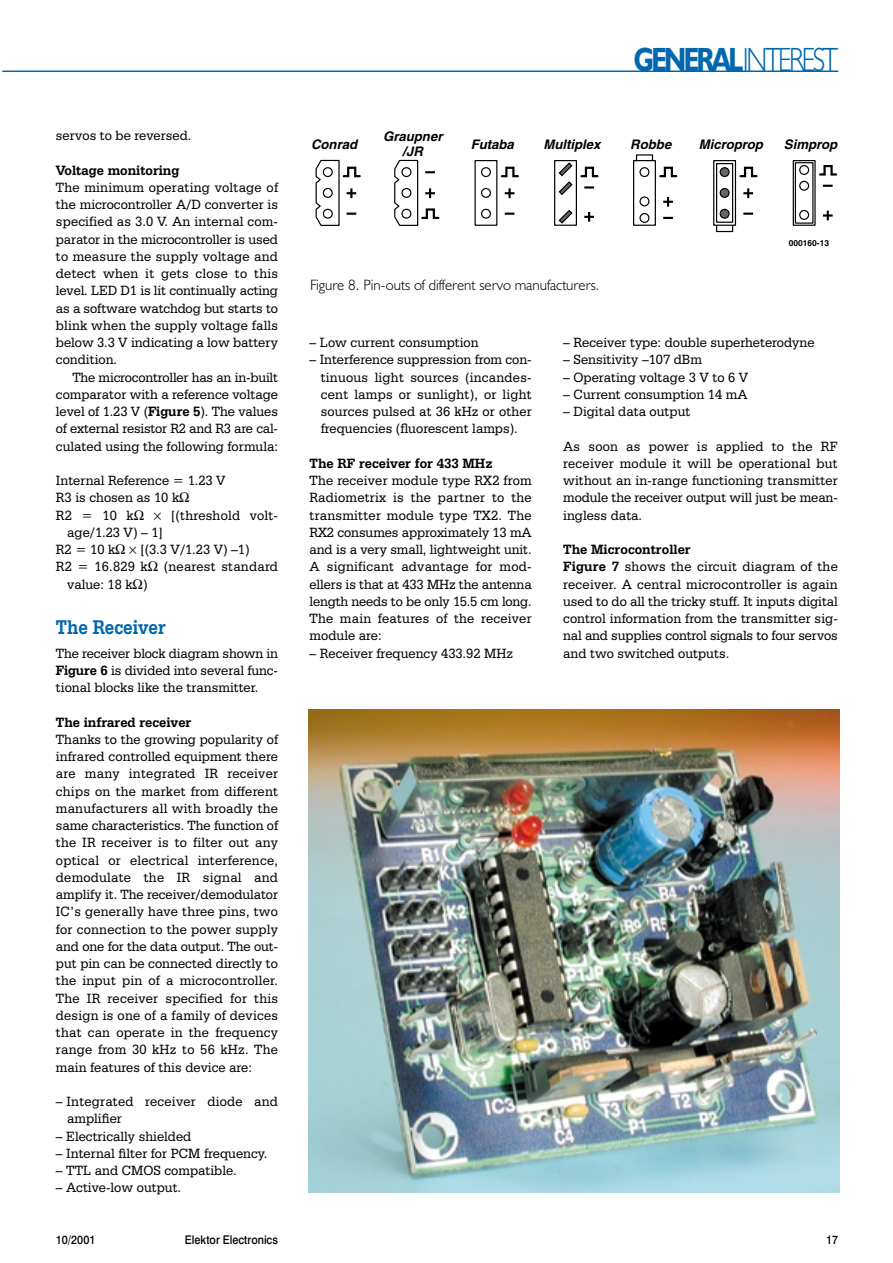
<style>
.page{position:relative;width:893px;height:1263px;background:#fff}
.page>*{position:absolute;margin:0;border:0;box-sizing:border-box;transform-origin:0 0}
.t1{font:300 33.75px "Humanist 521 BT";letter-spacing:-.09em;color:#0067af;scale:.8 1}
.t2{font:700 21px "Serifa BT";color:#0067af;scale:.85 1}
.t3{font:300 15px "Humanist 521 BT";color:#000}
.t4{font:14.25px/17.2px "Serifa BT";color:#000;text-align:justify;scale:.95 1}
.t5{font:700 14.25px "Serifa BT";color:#000;scale:.95 1}
.t6{font:italic 700 13.2px/14.4px "Helvetica";color:#000;text-align:center}
.t7{font:500 12px "Swiss 721 BT";color:#000;scale:.9 1}
.t8{font:700 8.4px "Helvetica";color:#000}
.s1{font-weight:700}
</style>
<div class="page">
<hr style="left:2px;top:70px;width:836px;height:2px;background:#0067af">
<svg style="left:315px;top:159px;width:46px;height:67px"></svg>
<svg style="left:481px;top:167px;width:10px;height:52px"></svg>
<svg style="left:504px;top:188px;width:10px;height:10px"></svg>
<svg style="left:504px;top:213px;width:10px;height:2px"></svg>
<svg style="left:500px;top:166px;width:19px;height:12px"></svg>
<svg style="left:394px;top:159px;width:46px;height:67px"></svg>
<svg style="left:635px;top:154px;width:123px;height:79px"></svg>
<div style="left:633px;top:160px;width:23px;height:66px;border:1px solid #000"></div>
<svg style="left:792px;top:160px;width:46px;height:66px"></svg>
<svg style="left:584px;top:212px;width:10px;height:10px"></svg>
<svg style="left:584px;top:186px;width:10px;height:3px"></svg>
<svg style="left:580px;top:166px;width:19px;height:12px"></svg>
<div style="left:554px;top:160px;width:23px;height:66px;border:1px solid #000"></div>
<svg style="left:557px;top:161px;width:16px;height:34px"></svg>
<svg style="left:557px;top:209px;width:16px;height:16px"></svg>
<img style="left:308px;top:710px;width:531px;height:482px">
<p class="t4" style="left:56px;top:128px;width:144px">servos to be reversed.</p>
<p class="t5" style="left:56px;top:165px;width:131px">Voltage monitoring</p>
<p class="t4" style="left:56px;top:180px;width:235px">The minimum operating voltage of the microcontroller A/D converter is specified as 3.0 V. An internal com&shy;parator in the microcontroller is used to measure the supply voltage and detect when it gets close to this level. LED D1 is lit continually acting as a software watchdog but starts to blink when the supply voltage falls below 3.3 V indicating a low battery condition.</p>
<p class="t4" style="left:56px;top:370px;width:235px;text-indent:16px">The microcontroller has an in-built comparator with a reference voltage level of 1.23 V (<span class="s1">Figure 5</span>). The values of external resistor R2 and R3 are cal&shy;culated using the following formula:</p>
<p class="t4" style="left:56px;top:473px;width:180px;text-align:left">Internal Reference = 1.23 V<br>R3 is chosen as 10 k<br>R2 = 10 k</p>
<p class="t4" style="left:171px;top:508px;width:114px">[(threshold volt-</p>
<p class="t4" style="left:56px;top:525px;width:114px;text-indent:11px">age/1.23 V) – 1]<br>R2 = 10 k</p>
<p class="t4" style="left:140px;top:542px;width:117px">[(3.3 V/1.23 V) –1)</p>
<p class="t4" style="left:56px;top:559px;width:235px">R2 = 16.829 k (nearest standard</p>
<p class="t4" style="left:67px;top:577px;width:86px">value: 18 k )</p>
<h2 class="t2" style="left:56px;top:619px;width:131px">The Receiver</h2>
<p class="t4" style="left:56px;top:646px;width:235px">The receiver block diagram shown in <span class="s1">Figure 6</span> is divided into several func&shy;tional blocks like the transmitter.</p>
<p class="t5" style="left:56px;top:717px;width:144px">The infrared receiver</p>
<p class="t4" style="left:56px;top:732px;width:235px">Thanks to the growing popularity of infrared controlled equipment there are many integrated IR receiver chips on the market from different manufacturers all with broadly the same characteristics. The function of the IR receiver is to filter out any optical or electrical interference, demodulate the IR signal and amplify it. The receiver/demodulator IC’s generally have three pins, two for connection to the power supply and one for the data output. The out&shy;put pin can be connected directly to the input pin of a microcontroller.<br>The IR receiver specified for this design is one of a family of devices that can operate in the frequency range from 30 kHz to 56 kHz. The main features of this device are:</p>
<p class="t4" style="left:67px;top:1094px;width:223px;text-indent:-11px">– Integrated receiver diode and amplifier</p>
<p class="t4" style="left:56px;top:1129px;width:144px">– Electrically shielded</p>
<p class="t4" style="left:56px;top:1146px;width:224px">– Internal filter for PCM frequency.</p>
<p class="t4" style="left:56px;top:1163px;width:192px">– TTL and CMOS compatible.</p>
<p class="t4" style="left:56px;top:1180px;width:133px">– Active-low output.</p>
<h1 class="t1" style="left:634px;top:47px;width:257px"><span class="s1">GENERAL</span>INTEREST</h1>
<p class="t6" style="left:383px;top:131px;width:64px">Graupner /JR</p>
<p class="t6" style="left:543px;top:139px;width:61px">Multiplex</p>
<p class="t6" style="left:630px;top:139px;width:45px">Robbe</p>
<p class="t6" style="left:699px;top:139px;width:68px">Microprop</p>
<p class="t6" style="left:783px;top:139px;width:57px">Simprop</p>
<p class="t6" style="left:311px;top:139px;width:50px">Conrad</p>
<p class="t6" style="left:470px;top:139px;width:47px">Futaba</p>
<p class="t3" style="left:310px;top:279px;width:291px">Figure 8. Pin-outs of different servo manufacturers.</p>
<p class="t8" style="left:788px;top:240px;width:42px">000160-13</p>
<p class="t4" style="left:309px;top:335px;width:179px">– Low current consumption</p>
<p class="t4" style="left:321px;top:352px;width:223px;text-indent:-11px">– Interference suppression from con&shy;tinuous light sources (incandes&shy;cent lamps or sunlight), or light sources pulsed at 36 kHz or other frequencies (fluorescent lamps).</p>
<p class="t5" style="left:309px;top:458px;width:194px">The RF receiver for 433 MHz</p>
<p class="t4" style="left:309px;top:473px;width:235px">The receiver module type RX2 from Radiometrix is the partner to the transmitter module type TX2. The RX2 consumes approximately 13 mA and is a very small, lightweight unit.<br>A significant advantage for mod&shy;ellers is that at 433 MHz the antenna length needs to be only 15.5 cm long.<br>The main features of the receiver module are:</p>
<p class="t4" style="left:309px;top:646px;width:215px">– Receiver frequency 433.92 MHz</p>
<p class="t4" style="left:563px;top:335px;width:266px">– Receiver type: double superheterodyne</p>
<p class="t4" style="left:563px;top:352px;width:148px">– Sensitivity –107 dBm</p>
<p class="t4" style="left:563px;top:370px;width:196px">– Operating voltage 3 V to 6 V</p>
<p class="t4" style="left:563px;top:387px;width:196px">– Current consumption 14 mA</p>
<p class="t4" style="left:563px;top:404px;width:135px">– Digital data output</p>
<p class="t4" style="left:563px;top:439px;width:290px">As soon as power is applied to the RF receiver module it will be operational but without an in-range functioning transmitter module the receiver output will just be mean&shy;ingless data.</p>
<p class="t4" style="left:563px;top:542px;width:290px;text-align:left"><span class="s1">The Microcontroller<br>Figure 7</span> shows the circuit diagram of the receiver. A central microcontroller is again used to do all the tricky stuff. It inputs digital control information from the transmitter sig&shy;nal and supplies control signals to four servos and two switched outputs.</p>
<p class="t7" style="left:56px;top:1236px;width:45px">10/2001</p>
<p class="t7" style="left:185px;top:1236px;width:105px">Elektor Electronics</p>
<p class="t7" style="left:826px;top:1236px;width:15px">17</p>
</div>
